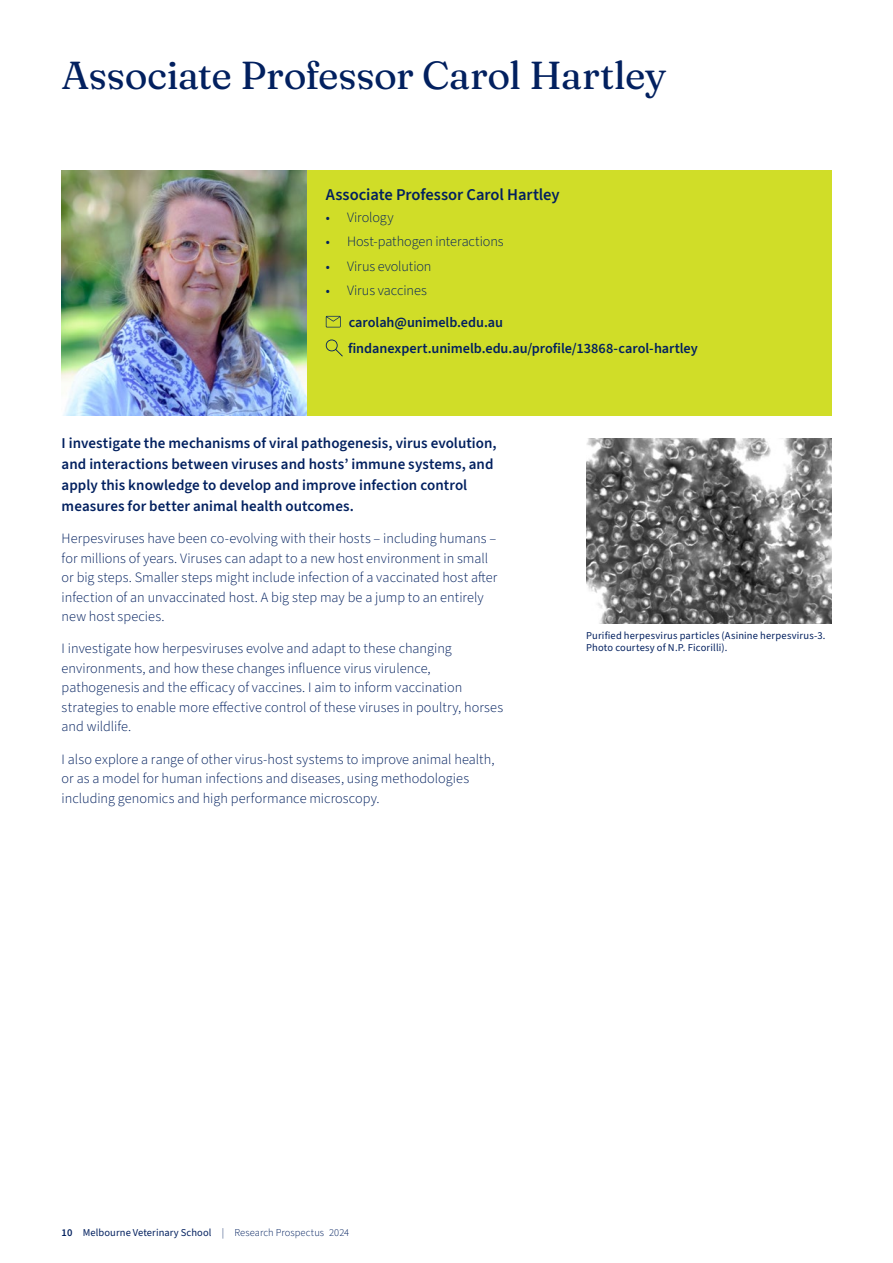
<style>
.page{position:relative;width:893px;height:1263px;background:#fff}
.page>*{position:absolute;margin:0;border:0;box-sizing:border-box;transform-origin:0 0}
.t1{font:39px "Fraunces 9 pt";letter-spacing:-.01em;color:#02205f}
.t2{font:600 16.5px "Source Sans 3";letter-spacing:-.005em;color:#02205f}
.t3{font:600 15px/21px "Source Sans 3";letter-spacing:.005em;color:#02205f}
.t4{font:300 14.25px/19.5px "Source Sans 3";color:#02205f}
.t5{font:600 14.25px/26px "Source Sans 3";letter-spacing:-.005em;color:#02205f}
.t6{font:10.5px/12px "Source Sans 3";letter-spacing:.015em;color:#02205f}
.s1{font-weight:400;font-size:13.5px}
.s2{font-weight:600}
.s3{font-weight:300}
</style>
<div class="page">
<div style="left:307px;top:170px;width:524px;height:245px;background:#d0dd28"></div>
<svg style="left:326px;top:316px;width:15px;height:11px"></svg>
<svg style="left:326px;top:339px;width:17px;height:18px"></svg>
<img style="left:62px;top:170px;width:245px;height:245px">
<img style="left:586px;top:438px;width:245px;height:186px">
<h1 class="t1" style="left:62px;top:46px;width:606px">Associate Professor Carol Hartley</h1>
<p class="t2" style="left:326px;top:183px;width:235px">Associate Professor Carol Hartley</p>
<p class="t4" style="left:326px;top:208px;width:69px"><span class="s1">•</span> Virology</p>
<p class="t4" style="left:326px;top:232px;width:179px"><span class="s1">•</span> Host-pathogen interactions</p>
<p class="t4" style="left:326px;top:257px;width:107px"><span class="s1">•</span> Virus evolution</p>
<p class="t4" style="left:326px;top:281px;width:102px"><span class="s1">•</span> Virus vaccines</p>
<p class="t5" style="left:348px;top:310px;width:351px">carolah@unimelb.edu.au findanexpert.unimelb.edu.au/profile/13868-carol-hartley</p>
<p class="t3" style="left:62px;top:433px;width:437px">I investigate the mechanisms of viral pathogenesis, virus evolution, and interactions between viruses and hosts’ immune systems, and apply this knowledge to develop and improve infection control measures for better animal health outcomes.</p>
<p class="t4" style="left:62px;top:529px;width:437px">Herpesviruses have been co-evolving with their hosts – including humans – for millions of years. Viruses can adapt to a new host environment in small or big steps. Smaller steps might include infection of a vaccinated host after infection of an unvaccinated host. A big step may be a jump to an entirely new host species.</p>
<p class="t4" style="left:62px;top:639px;width:443px">I investigate how herpesviruses evolve and adapt to these changing environments, and how these changes influence virus virulence, pathogenesis and the efficacy of vaccines. I aim to inform vaccination strategies to enable more effective control of these viruses in poultry, horses and wildlife.</p>
<p class="t4" style="left:62px;top:749px;width:434px">I also explore a range of other virus-host systems to improve animal health, or as a model for human infections and diseases, using methodologies including genomics and high performance microscopy.</p>
<p class="t6" style="left:586px;top:630px;width:241px">Purified herpesvirus particles (Asinine herpesvirus-3.<br>Photo courtesy of N.P. Ficorilli).</p>
<p class="t6" style="left:62px;top:1226px;width:289px"><span class="s2">10</span> Melbourne Veterinary School <span class="s3">| Research Prospectus 2024</span></p>
</div>
